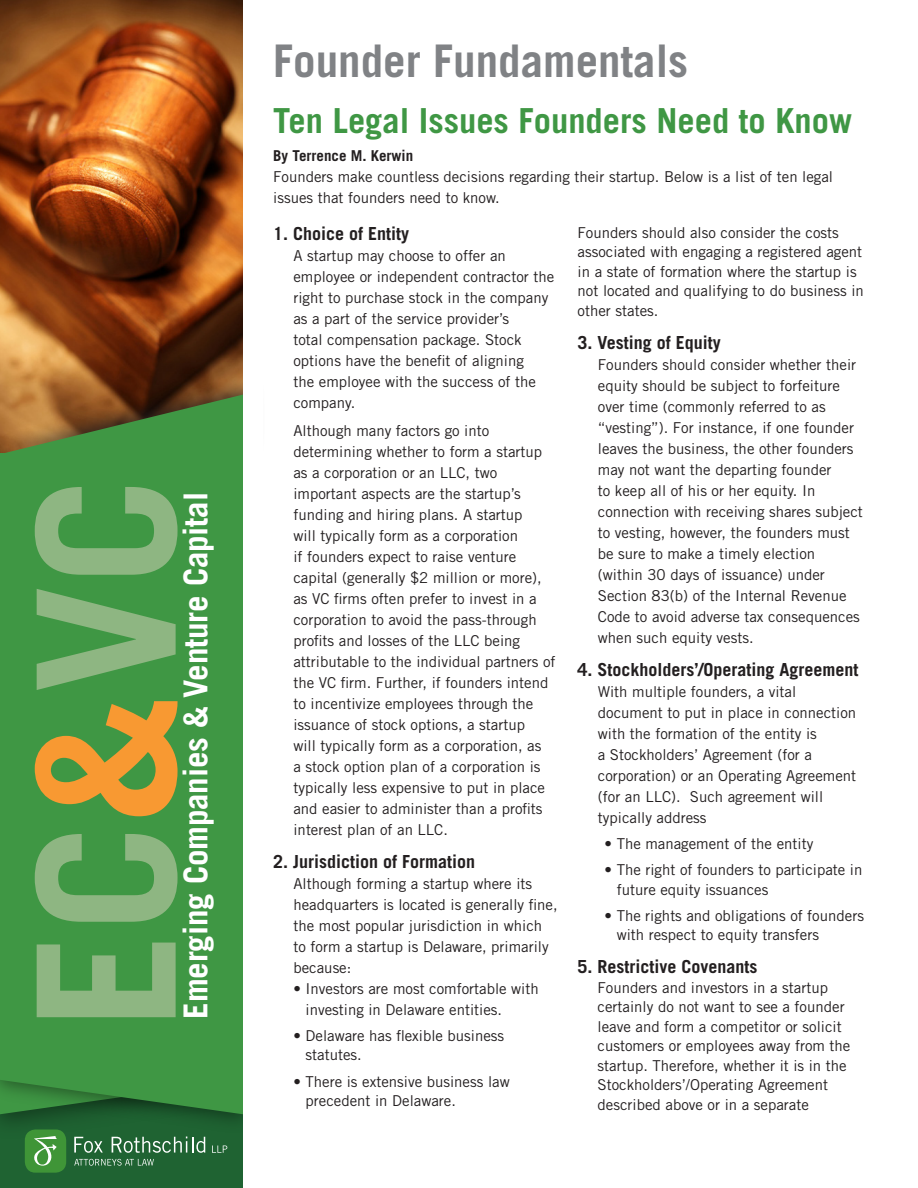
<style>
.page{position:relative;width:918px;height:1188px;background:#fff}
.page>*{position:absolute;margin:0;border:0;box-sizing:border-box;transform-origin:0 0}
.sub_head{font:700 192.45px "Trade Gothic LT Std";color:#8eb682}
.t1{font:700 45px "Trade Gothic";color:#808285}
.t2{font:700 34.5px "Trade Gothic LT Std";color:#3f9744}
.BodyText1{font:700 33px "Trade Gothic LT Std";letter-spacing:-.005em;color:#fff}
.t3{font:700 18px "Trade Gothic LT Std";color:#231f20}
.t4{font:15px/21px "Trade Gothic LT Std";color:#231f20}
.s1{color:#f89932}
.s2{font-weight:700}
</style>
<div class="page">
<div style="left:0;top:946px;width:243px;height:242px;background:#1f6332"></div>
<img style="left:0;top:1114px;width:243px;height:27px">
<svg style="left:0;top:999px;width:243px;height:115px;background:#3b9041"></svg>
<div style="left:25px;top:1130px;width:41px;height:43px;background:#3f9537;border-radius:11px"></div>
<svg style="left:34px;top:1136px;width:23px;height:30px"></svg>
<svg style="left:74px;top:1137px;width:29px;height:16px"></svg>
<svg style="left:112px;top:1137px;width:93px;height:16px"></svg>
<svg style="left:212px;top:1146px;width:15px;height:7px"></svg>
<svg style="left:74px;top:1159px;width:80px;height:7px"></svg>
<img style="left:0;top:0;width:243px;height:374px">
<div style="left:0;top:374px;width:265px;height:89px;background:#231f20;opacity:.75"></div>
<svg style="left:0;top:395px;width:243px;height:59px;background:#647737"></svg>
<div style="left:0;top:454px;width:243px;height:545px;background:#3f9744"></div>
<div style="left:243px;top:0;width:19px;height:1188px;background:#fff"></div>
<p class="sub_head" style="left:-11px;top:1029px;width:553px;rotate:-90deg">EC<span class="s1">&amp;</span>VC</p>
<p class="BodyText1" style="left:175px;top:1019px;width:528px;rotate:-90deg">Emerging Companies &amp; Venture Capital</p>
<p class="t1" style="left:273px;top:33px;width:416px">Founder Fundamentals</p>
<p class="t2" style="left:273px;top:99px;width:580px">Ten Legal Issues Founders Need to Know</p>
<p class="t4" style="left:273px;top:145px;width:561px"><span class="s2">By Terrence M. Kerwin<br></span>Founders make countless decisions regarding their startup. Below is a list of ten legal issues that founders need to know.</p>
<p class="t3" style="left:273px;top:222px;width:138px">1. Choice of Entity</p>
<p class="t4" style="left:293px;top:245px;width:262px">A startup may choose to offer an employee or independent contractor the right to purchase stock in the company as a part of the service provider’s<br>total compensation package. Stock options have the benefit of aligning<br>the employee with the success of the company.</p>
<p class="t4" style="left:293px;top:420px;width:264px">Although many factors go into determining whether to form a startup as a corporation or an LLC, two important aspects are the startup’s funding and hiring plans. A startup<br>will typically form as a corporation<br>if founders expect to raise venture capital (generally $2 million or more), as VC firms often prefer to invest in a corporation to avoid the pass-through profits and losses of the LLC being attributable to the individual partners of the VC firm. Further, if founders intend to incentivize employees through the issuance of stock options, a startup<br>will typically form as a corporation, as<br>a stock option plan of a corporation is typically less expensive to put in place and easier to administer than a profits interest plan of an LLC.</p>
<p class="t3" style="left:273px;top:850px;width:204px">2. Jurisdiction of Formation</p>
<p class="t4" style="left:293px;top:873px;width:266px">Although forming a startup where its headquarters is located is generally fine, the most popular jurisdiction in which to form a startup is Delaware, primarily because:</p>
<p class="t4" style="left:306px;top:978px;width:235px;text-indent:-12px">• Investors are most comfortable with investing in Delaware entities.</p>
<p class="t4" style="left:306px;top:1026px;width:200px;line-height:19.5px;text-indent:-12px">• Delaware has flexible business statutes.</p>
<p class="t4" style="left:306px;top:1071px;width:206px;line-height:19.5px;text-indent:-12px">• There is extensive business law precedent in Delaware.</p>
<p class="t4" style="left:578px;top:222px;width:288px;line-height:19.5px">Founders should also consider the costs associated with engaging a registered agent in a state of formation where the startup is not located and qualifying to do business in other states.</p>
<p class="t3" style="left:578px;top:331px;width:145px">3. Vesting of Equity</p>
<p class="t4" style="left:598px;top:354px;width:266px">Founders should consider whether their equity should be subject to forfeiture over time (commonly referred to as “vesting”). For instance, if one founder leaves the business, the other founders may not want the departing founder<br>to keep all of his or her equity. In connection with receiving shares subject to vesting, however, the founders must be sure to make a timely election (within 30 days of issuance) under Section 83(b) of the Internal Revenue Code to avoid adverse tax consequences when such equity vests.</p>
<p class="t3" style="left:578px;top:658px;width:283px">4. Stockholders’/Operating Agreement</p>
<p class="t4" style="left:598px;top:681px;width:260px">With multiple founders, a vital document to put in place in connection with the formation of the entity is<br>a Stockholders’ Agreement (for a corporation) or an Operating Agreement (for an LLC). Such agreement will typically address</p>
<p class="t4" style="left:605px;top:833px;width:210px">• The management of the entity</p>
<p class="t4" style="left:617px;top:860px;width:247px;line-height:19.5px;text-indent:-12px">• The right of founders to participate in future equity issuances</p>
<p class="t4" style="left:617px;top:906px;width:249px;line-height:19.5px;text-indent:-12px">• The rights and obligations of founders with respect to equity transfers</p>
<p class="t3" style="left:578px;top:956px;width:182px">5. Restrictive Covenants</p>
<p class="t4" style="left:598px;top:978px;width:254px;line-height:19.5px">Founders and investors in a startup certainly do not want to see a founder leave and form a competitor or solicit customers or employees away from the startup. Therefore, whether it is in the Stockholders’/Operating Agreement described above or in a separate</p>
</div>
